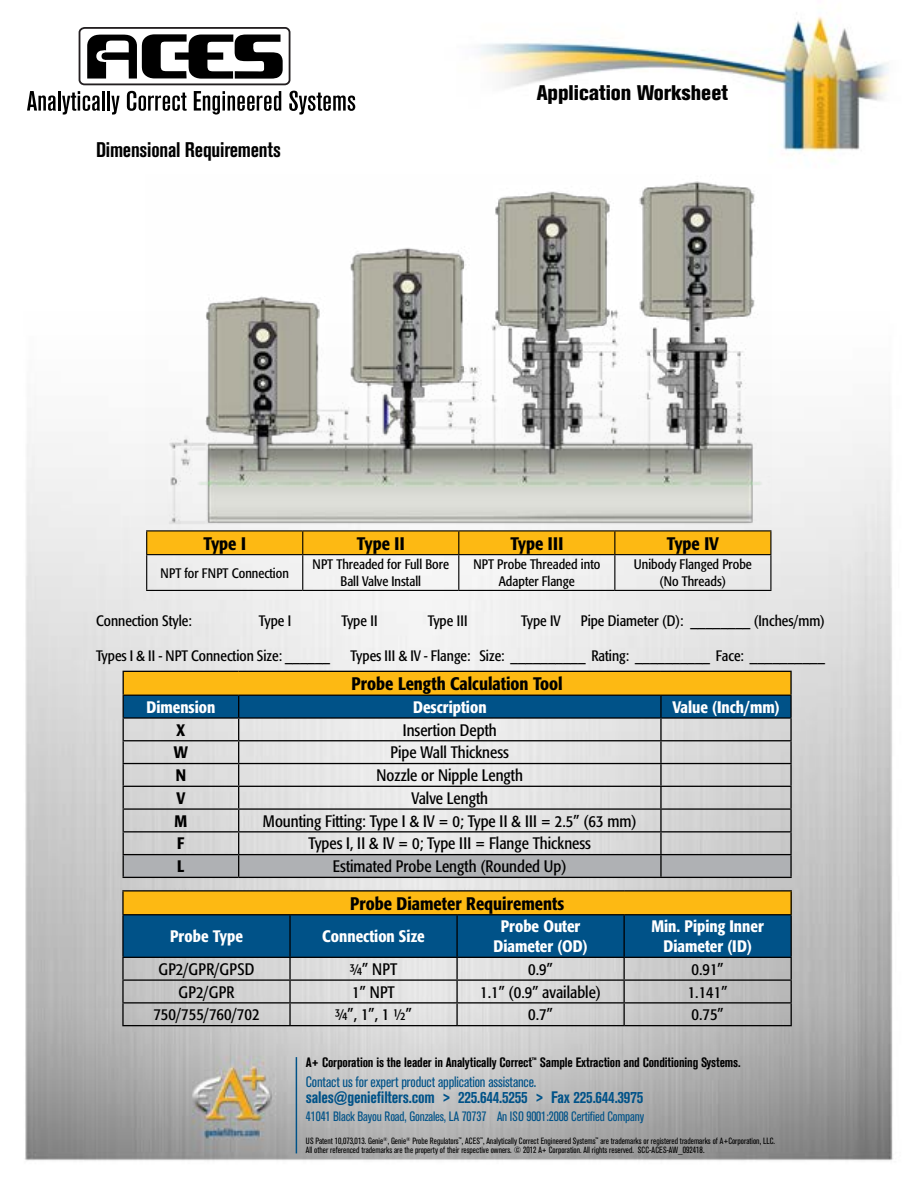
<style>
.page{position:relative;width:918px;height:1188px;background:#fff}
.page>*{position:absolute;margin:0;border:0;box-sizing:border-box;transform-origin:0 0}
.t1{font:700 condensed 21px "Akzidenz Grotesk BE";letter-spacing:-.01em;color:#000}
.t2{font:800 condensed 21px "Akzidenz Grotesk BE";color:#000}
.t3{font:500 condensed 18px "Formata";color:#000}
.t4{font:condensed 16.5px "Formata";color:#000}
.t5{font:500 condensed 16.5px/19.8px "Formata";color:#fff;text-align:center}
.t6{font:700 condensed 16.5px "Akzidenz Grotesk BE";letter-spacing:-.01em;color:#005288}
.t7{font:condensed 16.5px "Formata";letter-spacing:.02em;color:#000}
.t8{font:500 condensed 16.5px "Formata";color:#000}
.t9{font:condensed 15px "Formata";color:#000}
.t10{font:condensed 15px "Akzidenz Grotesk BE";letter-spacing:-.01em;color:#005288}
.t11{font:condensed 13.65px/16.4px "Formata";color:#000;text-align:center}
.t12{font:700 condensed 13.5px "Akzidenz Grotesk BE";letter-spacing:-.01em;color:#000}
.t13{font:condensed 13.5px "Akzidenz Grotesk BE";letter-spacing:-.01em;color:#005288}
.t14{font:condensed 9px/9px "Akzidenz Grotesk BE";color:#000}
</style>
<div class="page">
<img style="left:25px;top:17px;width:868px;height:1144px">
<hr style="left:296px;top:1057px;width:1px;height:96px;background:#005288">
<hr style="left:146px;top:530px;width:157px;height:1px;background:#000">
<hr style="left:303px;top:530px;width:156px;height:1px;background:#000">
<hr style="left:459px;top:530px;width:156px;height:1px;background:#000">
<hr style="left:615px;top:530px;width:156px;height:1px;background:#000">
<div style="left:146px;top:531px;width:625px;height:23px;background:#fdb913"></div>
<hr style="left:146px;top:554px;width:157px;height:1px;background:#000">
<hr style="left:146px;top:555px;width:1px;height:35px;background:#000">
<hr style="left:303px;top:554px;width:156px;height:1px;background:#000">
<hr style="left:302px;top:555px;width:1px;height:35px;background:#000">
<hr style="left:459px;top:554px;width:156px;height:1px;background:#000">
<hr style="left:458px;top:555px;width:1px;height:35px;background:#000">
<hr style="left:615px;top:554px;width:156px;height:1px;background:#000">
<hr style="left:614px;top:555px;width:1px;height:35px;background:#000">
<hr style="left:770px;top:555px;width:1px;height:35px;background:#000">
<hr style="left:146px;top:590px;width:157px;height:1px;background:#000">
<hr style="left:303px;top:590px;width:156px;height:1px;background:#000">
<hr style="left:459px;top:590px;width:156px;height:1px;background:#000">
<hr style="left:615px;top:590px;width:156px;height:1px;background:#000">
<hr style="left:123px;top:671px;width:116px;height:1px;background:#000">
<hr style="left:239px;top:671px;width:422px;height:1px;background:#000">
<hr style="left:661px;top:671px;width:131px;height:1px;background:#000">
<hr style="left:790px;top:672px;width:2px;height:23px;background:#000">
<hr style="left:661px;top:695px;width:131px;height:1px;background:#000">
<hr style="left:790px;top:696px;width:2px;height:21px;background:#000">
<hr style="left:661px;top:717px;width:131px;height:2px;background:#000">
<hr style="left:790px;top:719px;width:2px;height:21px;background:#000">
<hr style="left:661px;top:740px;width:131px;height:1px;background:#000">
<hr style="left:790px;top:741px;width:2px;height:22px;background:#000">
<hr style="left:661px;top:763px;width:131px;height:1px;background:#000">
<hr style="left:790px;top:764px;width:2px;height:22px;background:#000">
<hr style="left:661px;top:786px;width:131px;height:1px;background:#000">
<hr style="left:790px;top:787px;width:2px;height:21px;background:#000">
<hr style="left:661px;top:808px;width:131px;height:2px;background:#000">
<hr style="left:790px;top:810px;width:2px;height:21px;background:#000">
<hr style="left:661px;top:831px;width:131px;height:1px;background:#000">
<hr style="left:790px;top:832px;width:2px;height:22px;background:#000">
<svg style="left:123px;top:672px;width:668px;height:205px"></svg>
<hr style="left:661px;top:854px;width:131px;height:1px;background:#000">
<hr style="left:660px;top:855px;width:2px;height:22px;background:#000">
<hr style="left:790px;top:855px;width:2px;height:22px;background:#000">
<hr style="left:123px;top:877px;width:116px;height:1px;background:#000">
<hr style="left:239px;top:877px;width:422px;height:1px;background:#000">
<hr style="left:661px;top:877px;width:131px;height:1px;background:#000">
<hr style="left:122px;top:890px;width:168px;height:2px;background:#000">
<hr style="left:122px;top:892px;width:2px;height:22px;background:#000">
<hr style="left:290px;top:890px;width:167px;height:2px;background:#000">
<hr style="left:457px;top:890px;width:167px;height:2px;background:#000">
<hr style="left:624px;top:890px;width:168px;height:2px;background:#000">
<hr style="left:122px;top:914px;width:168px;height:1px;background:#000">
<hr style="left:122px;top:915px;width:2px;height:42px;background:#000">
<hr style="left:122px;top:957px;width:168px;height:1px;background:#000">
<hr style="left:122px;top:958px;width:2px;height:21px;background:#000">
<hr style="left:122px;top:979px;width:168px;height:2px;background:#000">
<hr style="left:122px;top:981px;width:2px;height:21px;background:#000">
<hr style="left:122px;top:1002px;width:168px;height:2px;background:#000">
<hr style="left:122px;top:1004px;width:2px;height:21px;background:#000">
<svg style="left:123px;top:892px;width:669px;height:133px"></svg>
<hr style="left:122px;top:1025px;width:168px;height:1px;background:#000">
<hr style="left:290px;top:1025px;width:167px;height:1px;background:#000">
<hr style="left:457px;top:1025px;width:167px;height:1px;background:#000">
<hr style="left:624px;top:1025px;width:168px;height:1px;background:#000">
<svg style="left:27px;top:91px;width:29px;height:20px"></svg>
<hr style="left:58px;top:91px;width:3px;height:20px;background:#000">
<svg style="left:62px;top:27px;width:293px;height:88px"></svg>
<img style="left:146px;top:174px;width:625px;height:351px">
<h1 class="t1" style="left:96px;top:138px;width:186px">Dimensional Requirements</h1>
<h1 class="t2" style="left:537px;top:80px;width:193px">Application Worksheet</h1>
<h2 class="t3" style="left:204px;top:532px;width:44px">Type I</h2>
<h2 class="t3" style="left:357px;top:532px;width:49px">Type II</h2>
<h2 class="t3" style="left:510px;top:532px;width:54px">Type III</h2>
<h2 class="t3" style="left:667px;top:532px;width:54px">Type IV</h2>
<h3 class="t11" style="left:161px;top:565px;width:130px">NPT for FNPT Connection</h3>
<h3 class="t11" style="left:312px;top:556px;width:138px">NPT Threaded for Full Bore<br>Ball Valve Install</h3>
<h3 class="t11" style="left:473px;top:556px;width:128px">NPT Probe Threaded into<br>Adapter Flange</h3>
<h3 class="t11" style="left:634px;top:556px;width:120px">Unibody Flanged Probe (No Threads)</h3>
<h3 class="t9" style="left:96px;top:612px;width:97px">Connection Style:</h3>
<h3 class="t9" style="left:259px;top:612px;width:34px">Type I</h3>
<h3 class="t9" style="left:341px;top:612px;width:38px">Type II</h3>
<h3 class="t9" style="left:428px;top:612px;width:41px">Type III</h3>
<h3 class="t9" style="left:521px;top:612px;width:41px">Type IV</h3>
<h3 class="t9" style="left:581px;top:612px;width:246px">Pipe Diameter (D): ________ (Inches/mm)</h3>
<h3 class="t9" style="left:96px;top:647px;width:236px">Types I &amp; II - NPT Connection Size: ______</h3>
<h3 class="t9" style="left:351px;top:647px;width:476px">Types III &amp; IV - Flange: Size: __________ Rating: __________ Face: __________</h3>
<h2 class="t3" style="left:352px;top:673px;width:213px">Probe Length Calculation Tool</h2>
<h3 class="t5" style="left:146px;top:697px;width:71px">Dimension</h3>
<h3 class="t5" style="left:413px;top:697px;width:75px">Description</h3>
<h3 class="t5" style="left:672px;top:697px;width:109px">Value (Inch/mm)</h3>
<h3 class="t8" style="left:177px;top:720px;width:10px">X</h3>
<h3 class="t4" style="left:403px;top:720px;width:95px">Insertion Depth</h3>
<h3 class="t8" style="left:174px;top:742px;width:16px">W</h3>
<h3 class="t4" style="left:391px;top:743px;width:120px">Pipe Wall Thickness</h3>
<h3 class="t8" style="left:176px;top:765px;width:12px">N</h3>
<h3 class="t4" style="left:377px;top:766px;width:148px">Nozzle or Nipple Length</h3>
<h3 class="t8" style="left:176px;top:788px;width:10px">V</h3>
<h3 class="t4" style="left:411px;top:788px;width:78px">Valve Length</h3>
<h3 class="t8" style="left:175px;top:811px;width:14px">M</h3>
<h3 class="t4" style="left:263px;top:811px;width:375px">Mounting Fitting: Type I &amp; IV = 0; Type II &amp; III = 2.5” (63 mm)</h3>
<h3 class="t8" style="left:177px;top:834px;width:9px">F</h3>
<h3 class="t4" style="left:309px;top:834px;width:284px">Types I, II &amp; IV = 0; Type III = Flange Thickness</h3>
<h3 class="t8" style="left:177px;top:856px;width:9px">L</h3>
<h3 class="t4" style="left:333px;top:857px;width:235px">Estimated Probe Length (Rounded Up)</h3>
<h2 class="t3" style="left:350px;top:892px;width:216px">Probe Diameter Requirements</h2>
<h3 class="t5" style="left:170px;top:926px;width:74px">Probe Type</h3>
<h3 class="t5" style="left:322px;top:926px;width:104px">Connection Size</h3>
<h3 class="t5" style="left:493px;top:916px;width:96px">Probe Outer<br>Diameter (OD)</h3>
<h3 class="t5" style="left:651px;top:916px;width:114px">Min. Piping Inner<br>Diameter (ID)</h3>
<h3 class="t7" style="left:158px;top:959px;width:98px">GP2/GPR/GPSD</h3>
<h3 class="t4" style="left:350px;top:959px;width:49px">¾” NPT</h3>
<h3 class="t4" style="left:528px;top:959px;width:26px">0.9”</h3>
<h3 class="t4" style="left:692px;top:959px;width:34px">0.91”</h3>
<h3 class="t4" style="left:178px;top:982px;width:58px">GP2/GPR</h3>
<h3 class="t4" style="left:352px;top:982px;width:44px">1” NPT</h3>
<h3 class="t4" style="left:480px;top:982px;width:122px">1.1” (0.9” available)</h3>
<h3 class="t4" style="left:688px;top:982px;width:41px">1.141”</h3>
<h3 class="t4" style="left:153px;top:1005px;width:108px">750/755/760/702</h3>
<h3 class="t4" style="left:335px;top:1005px;width:78px">¾”, 1”, 1 ½”</h3>
<h3 class="t4" style="left:528px;top:1005px;width:26px">0.7”</h3>
<h3 class="t4" style="left:692px;top:1005px;width:34px">0.75”</h3>
<h3 class="t12" style="left:306px;top:1055px;width:436px">A+ Corporation is the leader in Analytically Correct<sup>™</sup> Sample Extraction and Conditioning Systems.</h3>
<h3 class="t10" style="left:306px;top:1073px;width:232px">Contact us for expert product application assistance.</h3>
<h3 class="t6" style="left:306px;top:1088px;width:339px">sales@geniefilters.com &gt; 225.644.5255 &gt; Fax 225.644.3975</h3>
<h3 class="t13" style="left:306px;top:1109px;width:340px">41041 Black Bayou Road, Gonzales, LA 70737 An ISO 9001:2008 Certified Company</h3>
<p class="t14" style="left:306px;top:1136px;width:471px">US Patent 10,073,013. Genie<sup>®</sup>, Genie<sup>®</sup> Probe Regulators<sup>™</sup>, ACES<sup>™</sup>, Analytically Correct Engineered Systems<sup>™</sup> are trademarks or registered trademarks of A+Corporation, LLC.<br>All other referenced trademarks are the property of their respective owners. © 2012 A+ Corporation. All rights reserved. SCC-ACES-AW_092418.</p>
</div>
